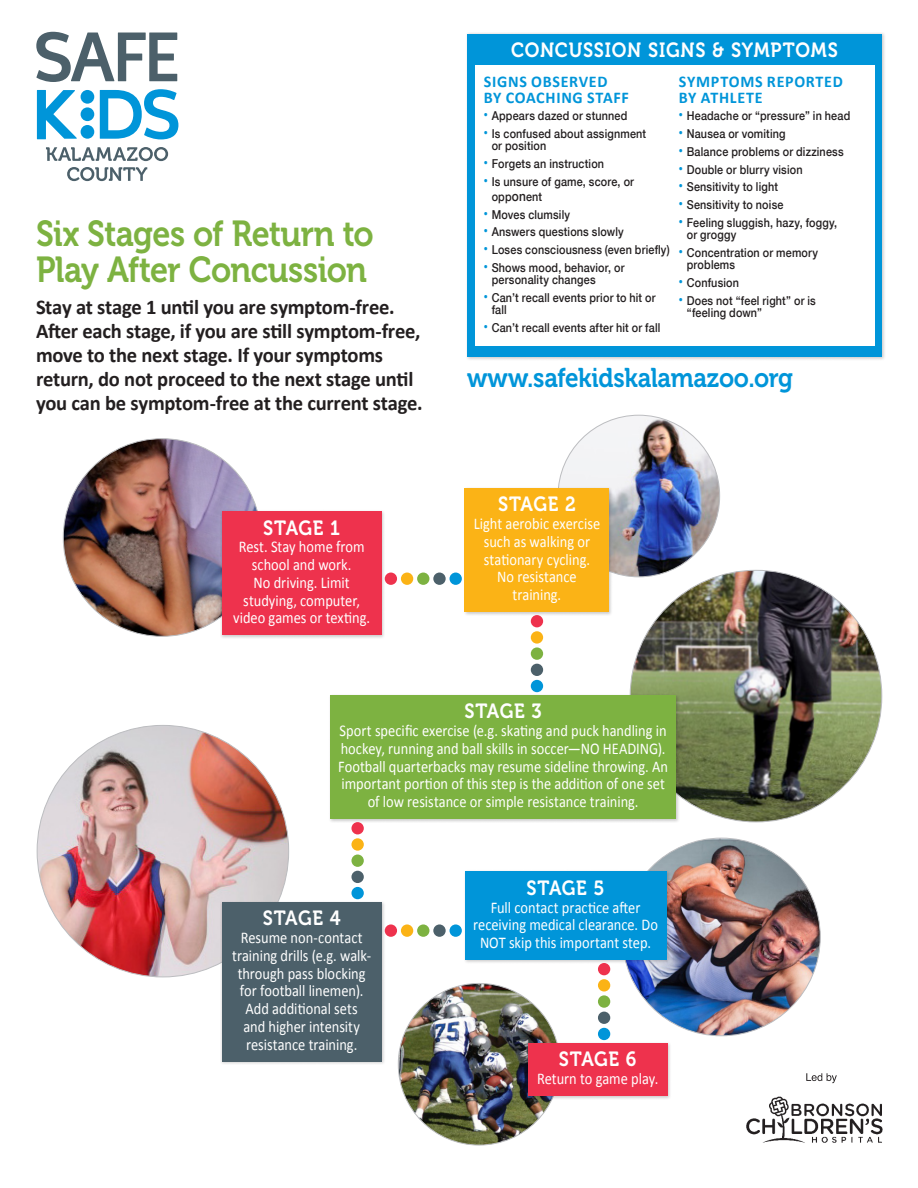
<style>
.page{position:relative;width:918px;height:1188px;background:#fff}
.page>*{position:absolute;margin:0;border:0;box-sizing:border-box;transform-origin:0 0}
.t1{font:36px/36px "Museo 700";letter-spacing:-.02em;color:#7db241;scale:.9 1}
.Website{font:27px "Museo 700";letter-spacing:-.01em;color:#0095d9;scale:.9 1}
.Introduction{font:700 21px/24px "Calibri";letter-spacing:-.01em;color:#231f20}
.Stage{font:20.4px "Museo 700";letter-spacing:.035em;color:#fff;scale:.9 1}
.Body{font:16.35px/17.7px "Calibri";color:#fff;text-align:center;scale:.88 1}
.t2{font:700 16.35px/16.4px "Calibri";letter-spacing:.045em;color:#0095d9}
.t3{font:500 12.3px/12.3px "Helvetica Neue";letter-spacing:.015em;color:#231f20;scale:.88 1}
.s1{font-weight:700;font-size:15px;color:#0095d9}
.s2{font-size:13.5px}
</style>
<div class="page">
<img style="left:558px;top:415px;width:162px;height:162px;border-radius:81px">
<img style="left:746px;top:1096px;width:137px;height:47px">
<svg style="left:806px;top:1073px;width:31px;height:10px"></svg>
<svg style="left:46px;top:147px;width:122px;height:14px"></svg>
<svg style="left:67px;top:167px;width:80px;height:14px"></svg>
<svg style="left:37px;top:89px;width:141px;height:50px"></svg>
<svg style="left:36px;top:32px;width:141px;height:50px"></svg>
<img style="left:398px;top:983px;width:162px;height:162px;border-radius:81px">
<img style="left:623px;top:838px;width:197px;height:198px;border-radius:99px">
<img style="left:630px;top:570px;width:252px;height:252px;border-radius:126px">
<div style="left:463px;top:870px;width:207px;height:94px;background:#231f20;opacity:.24"></div>
<div style="left:465px;top:872px;width:201px;height:88px;background:#0095d9"></div>
<div style="left:328px;top:693px;width:352px;height:130px;background:#231f20;opacity:.24"></div>
<div style="left:330px;top:695px;width:346px;height:124px;background:#7db241"></div>
<img style="left:37px;top:725px;width:252px;height:252px;border-radius:126px">
<img style="left:63px;top:439px;width:194px;height:197px">
<div style="left:220px;top:509px;width:165px;height:130px;background:#231f20;opacity:.24"></div>
<div style="left:222px;top:511px;width:160px;height:124px;background:#ee324d"></div>
<div style="left:463px;top:486px;width:150px;height:130px;background:#231f20;opacity:.24"></div>
<div style="left:465px;top:488px;width:144px;height:124px;background:#fbb316"></div>
<div style="left:526px;top:1041px;width:146px;height:59px;background:#231f20;opacity:.24"></div>
<div style="left:528px;top:1043px;width:140px;height:53px;background:#ee324d"></div>
<div style="left:220px;top:900px;width:165px;height:166px;background:#231f20;opacity:.24"></div>
<div style="left:222px;top:902px;width:160px;height:160px;background:#4c606a"></div>
<div style="left:465px;top:32px;width:421px;height:329px;background:#231f20;opacity:.24"></div>
<div style="left:467px;top:34px;width:415px;height:322px;background:#0095d9"></div>
<div style="left:475px;top:66px;width:399px;height:280px;background:#fff"></div>
<div style="left:385px;top:573px;width:12px;height:12px;background:#ee324d;border-radius:50%"></div>
<div style="left:401px;top:573px;width:12px;height:12px;background:#fbb316;border-radius:50%"></div>
<div style="left:417px;top:573px;width:12px;height:12px;background:#7db241;border-radius:50%"></div>
<div style="left:433px;top:573px;width:13px;height:12px;background:#4c606a;border-radius:50%"></div>
<div style="left:450px;top:573px;width:12px;height:12px;background:#0095d9;border-radius:50%"></div>
<div style="left:385px;top:924px;width:12px;height:13px;background:#ee324d;border-radius:50%"></div>
<div style="left:401px;top:924px;width:12px;height:13px;background:#fbb316;border-radius:50%"></div>
<div style="left:417px;top:924px;width:12px;height:13px;background:#7db241;border-radius:50%"></div>
<div style="left:433px;top:924px;width:13px;height:13px;background:#4c606a;border-radius:50%"></div>
<div style="left:450px;top:924px;width:12px;height:13px;background:#0095d9;border-radius:50%"></div>
<div style="left:351px;top:822px;width:13px;height:12px;background:#ee324d;border-radius:50%"></div>
<div style="left:351px;top:838px;width:13px;height:13px;background:#fbb316;border-radius:50%"></div>
<div style="left:351px;top:855px;width:13px;height:12px;background:#7db241;border-radius:50%"></div>
<div style="left:351px;top:871px;width:13px;height:12px;background:#4c606a;border-radius:50%"></div>
<div style="left:351px;top:887px;width:13px;height:12px;background:#0095d9;border-radius:50%"></div>
<div style="left:598px;top:963px;width:12px;height:12px;background:#ee324d;border-radius:50%"></div>
<div style="left:598px;top:979px;width:12px;height:13px;background:#fbb316;border-radius:50%"></div>
<div style="left:598px;top:995px;width:12px;height:13px;background:#7db241;border-radius:50%"></div>
<div style="left:598px;top:1012px;width:12px;height:12px;background:#4c606a;border-radius:50%"></div>
<div style="left:598px;top:1028px;width:12px;height:12px;background:#0095d9;border-radius:50%"></div>
<div style="left:531px;top:615px;width:12px;height:12px;background:#ee324d;border-radius:50%"></div>
<div style="left:531px;top:631px;width:12px;height:13px;background:#fbb316;border-radius:50%"></div>
<div style="left:531px;top:647px;width:12px;height:13px;background:#7db241;border-radius:50%"></div>
<div style="left:531px;top:664px;width:12px;height:12px;background:#4c606a;border-radius:50%"></div>
<div style="left:531px;top:680px;width:12px;height:12px;background:#0095d9;border-radius:50%"></div>
<h1 class="t1" style="left:36px;top:216px;width:377px">Six Stages of Return to<br>Play After Concussion</h1>
<p class="Introduction" style="left:36px;top:295px;width:388px">Stay at stage 1 until you are symptom-free.<br>After each stage, if you are still symptom-free, move to the next stage. If your symptoms return, do not proceed to the next stage until you can be symptom-free at the current stage.</p>
<p class="Stage" style="left:263px;top:516px;width:87px">STAGE 1</p>
<p class="Body" style="left:233px;top:538px;width:157px">Rest. Stay home from school and work.<br>No driving. Limit studying, computer, video games or texting.</p>
<p class="Stage" style="left:511px;top:39px;width:365px">CONCUSSION SIGNS &amp; SYMPTOMS</p>
<h2 class="t2" style="left:484px;top:73px;width:147px">SIGNS OBSERVED<br>BY COACHING STAFF</h2>
<p class="t3" style="left:484px;top:109px;width:165px"><span class="s1">•</span> Appears dazed or stunned</p>
<p class="t3" style="left:492px;top:127px;width:177px;text-indent:-8px"><span class="s1">•</span> Is confused about assignment or position</p>
<p class="t3" style="left:484px;top:157px;width:139px"><span class="s1">•</span> Forgets an instruction</p>
<p class="t3" style="left:492px;top:174px;width:163px;line-height:15px;text-indent:-8px"><span class="s1">•</span> Is unsure of game, score, or opp<span class="s2">on</span>ent</p>
<p class="t3" style="left:484px;top:208px;width:100px"><span class="s1">•</span> Moves clumsily</p>
<p class="t3" style="left:484px;top:225px;width:161px"><span class="s1">•</span> Answers questions slowly</p>
<p class="t3" style="left:484px;top:243px;width:213px"><span class="s1">•</span> Loses consciousness (even briefly)</p>
<p class="t3" style="left:492px;top:261px;width:153px;text-indent:-8px"><span class="s1">•</span> Shows mood, behavior, or personality changes</p>
<p class="t3" style="left:492px;top:291px;width:188px;text-indent:-8px"><span class="s1">•</span> Can’t recall events prior to hit or fall</p>
<p class="t3" style="left:484px;top:321px;width:203px"><span class="s1">•</span> Can’t recall events after hit or fall</p>
<h2 class="t2" style="left:679px;top:73px;width:165px">SYMPTOMS REPORTED<br>BY ATHLETE</h2>
<p class="t3" style="left:679px;top:109px;width:197px"><span class="s1">•</span> Headache or “pressure” in head</p>
<p class="t3" style="left:679px;top:127px;width:123px"><span class="s1">•</span> Nausea or vomiting</p>
<p class="t3" style="left:679px;top:145px;width:189px"><span class="s1">•</span> Balance problems or dizziness</p>
<p class="t3" style="left:679px;top:163px;width:142px"><span class="s1">•</span> Double or blurry vision</p>
<p class="t3" style="left:679px;top:180px;width:114px"><span class="s1">•</span> Sensitivity to light</p>
<p class="t3" style="left:679px;top:198px;width:121px"><span class="s1">•</span> Sensitivity to noise</p>
<p class="t3" style="left:687px;top:216px;width:173px;text-indent:-8px"><span class="s1">•</span> Feeling sluggish, hazy, foggy, or groggy</p>
<p class="t3" style="left:687px;top:246px;width:151px;text-indent:-8px"><span class="s1">•</span> Concentration or memory problems</p>
<p class="t3" style="left:679px;top:276px;width:70px"><span class="s1">•</span> Confusion</p>
<p class="t3" style="left:687px;top:294px;width:148px;text-indent:-8px"><span class="s1">•</span> Does not “feel right” or is “feeling down”</p>
<p class="Website" style="left:467px;top:363px;width:364px">www.safekidskalamazoo.org</p>
<p class="Stage" style="left:498px;top:493px;width:88px">STAGE 2</p>
<p class="Body" style="left:474px;top:515px;width:145px">Light aerobic exercise such as walking or stationary cycling.<br>No resistance training.</p>
<p class="Stage" style="left:465px;top:700px;width:87px">STAGE 3</p>
<p class="Body" style="left:338px;top:722px;width:376px">Sport specific exercise (e.g. skating and puck handling in hockey, running and ball skills in soccer—NO HEADING).<br>Football quarterbacks may resume sideline throwing. An important portion of this step is the addition of one set of low resistance or simple resistance training.</p>
<p class="Stage" style="left:263px;top:907px;width:88px">STAGE 4</p>
<p class="Body" style="left:232px;top:929px;width:159px">Resume non-contact training drills (e.g. walk&shy;through pass blocking for football linemen).<br>Add additional sets<br>and higher intensity resistance training.</p>
<p class="Stage" style="left:527px;top:876px;width:88px">STAGE 5</p>
<p class="Body" style="left:473px;top:898px;width:211px">Full contact practice after receiving medical clearance. Do<br>NOT skip this important step.</p>
<p class="Stage" style="left:559px;top:1048px;width:88px">STAGE 6</p>
<p class="Body" style="left:537px;top:1070px;width:139px">Return to game play.</p>
</div>
